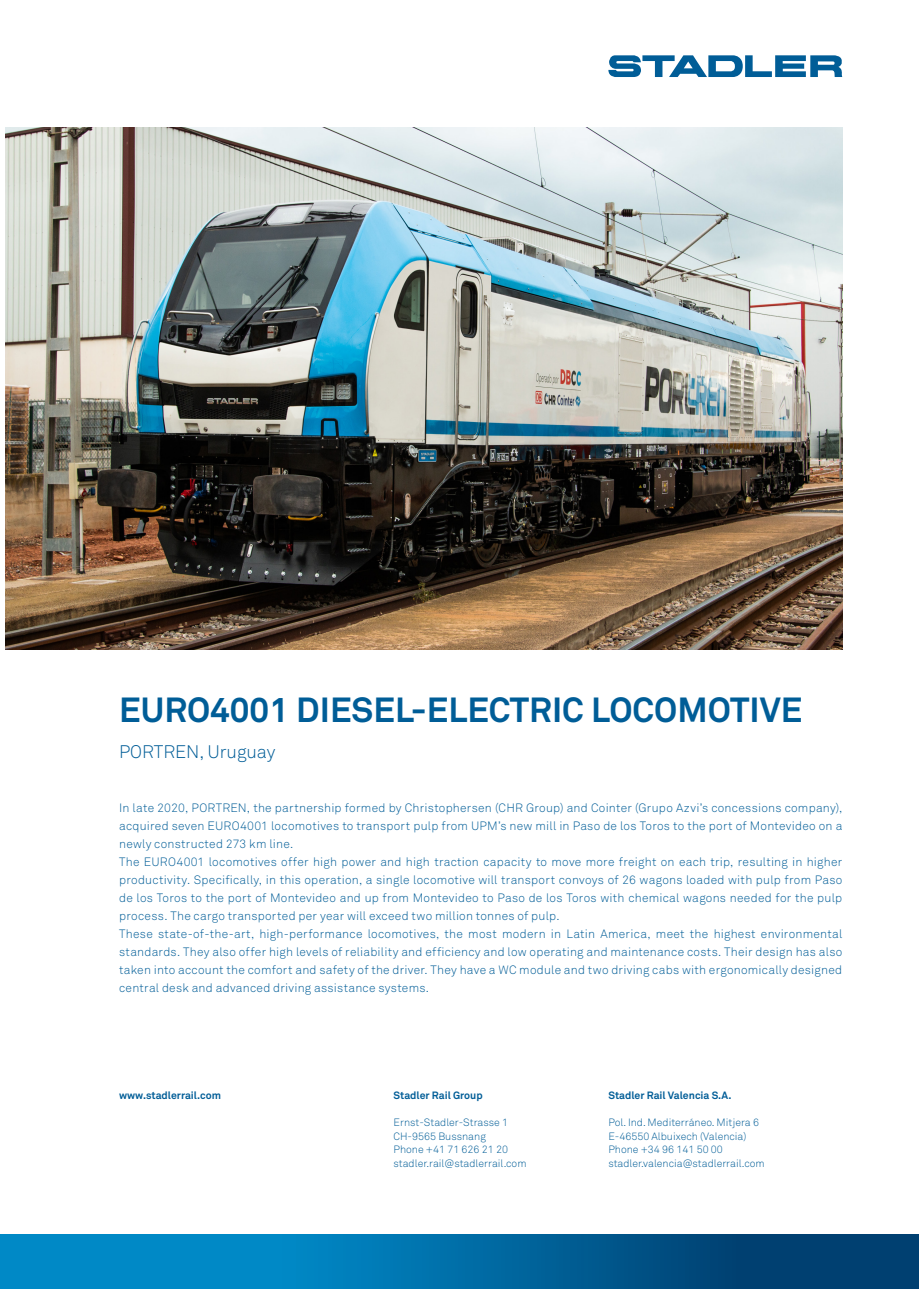
<style>
.page{position:relative;width:919px;height:1289px;background:#fff}
.page>*{position:absolute;margin:0;border:0;box-sizing:border-box;transform-origin:0 0}
.t1{font:700 34.5px "Akkurat Pro";color:#005d97}
.t2{font:300 18px "Akkurat Pro";color:#005d97}
.t3{font:300 12px/18px "Akkurat Pro";letter-spacing:.02em;color:#005d97;text-align:justify}
.t4{font:300 10.5px "Akkurat Pro";color:#005d97}
.t5{font:700 10.5px "Akkurat Pro";color:#005d97}
</style>
<div class="page">
<svg style="left:608px;top:55px;width:234px;height:22px"></svg>
<svg style="left:0;top:1234px;width:918px;height:54px;background:#0069a1"></svg>
<img style="left:6px;top:128px;width:836px;height:521px">
<p class="t1" style="left:119px;top:688px;width:684px">EURO4001 DIESEL-ELECTRIC LOCOMOTIVE</p>
<p class="t2" style="left:119px;top:740px;width:158px">PORTREN, Uruguay</p>
<p class="t3" style="left:119px;top:798px;width:724px">In late 2020, PORTREN, the partnership formed by Christophersen (CHR Group) and Cointer (Grupo Azvi’s concessions company), acquired seven EURO4001 locomotives to transport pulp from UPM’s new mill in Paso de los Toros to the port of Montevideo on a newly constructed 273 km line.</p>
<p class="t3" style="left:119px;top:852px;width:724px">The EURO4001 locomotives offer high power and high traction capacity to move more freight on each trip, resulting in higher productivity. Specifically, in this operation, a single locomotive will transport convoys of 26 wagons loaded with pulp from Paso de los Toros to the port of Montevideo and up from Montevideo to Paso de los Toros with chemical wagons needed for the pulp process. The cargo transported per year will exceed two million tonnes of pulp.</p>
<p class="t3" style="left:119px;top:924px;width:724px">These state-of-the-art, high-performance locomotives, the most modern in Latin America, meet the highest environmental standards. They also offer high levels of reliability and efficiency and low operating and maintenance costs. Their design has also taken into account the comfort and safety of the driver. They have a WC module and two driving cabs with ergonomically designed central desk and advanced driving assistance systems.</p>
<p class="t5" style="left:119px;top:1089px;width:103px">www.stadlerrail.com</p>
<p class="t5" style="left:393px;top:1089px;width:91px">Stadler Rail Group</p>
<p class="t4" style="left:393px;top:1116px;width:116px">Ernst-Stadler-Strasse 1</p>
<p class="t4" style="left:393px;top:1129px;width:94px">CH-9565 Bussnang</p>
<p class="t4" style="left:393px;top:1143px;width:116px">Phone +41 71 626 21 20</p>
<p class="t4" style="left:393px;top:1156px;width:134px">stadler.rail@stadlerrail.com</p>
<p class="t5" style="left:608px;top:1089px;width:125px">Stadler Rail Valencia S.A.</p>
<p class="t4" style="left:608px;top:1116px;width:152px">Pol. Ind. Mediterráneo. Mitjera 6</p>
<p class="t4" style="left:608px;top:1129px;width:140px">E-46550 Albuixech (Valencia)</p>
<p class="t4" style="left:608px;top:1143px;width:116px">Phone +34 96 141 50 00</p>
<p class="t4" style="left:608px;top:1156px;width:158px">stadler.valencia@stadlerrail.com</p>
</div>
